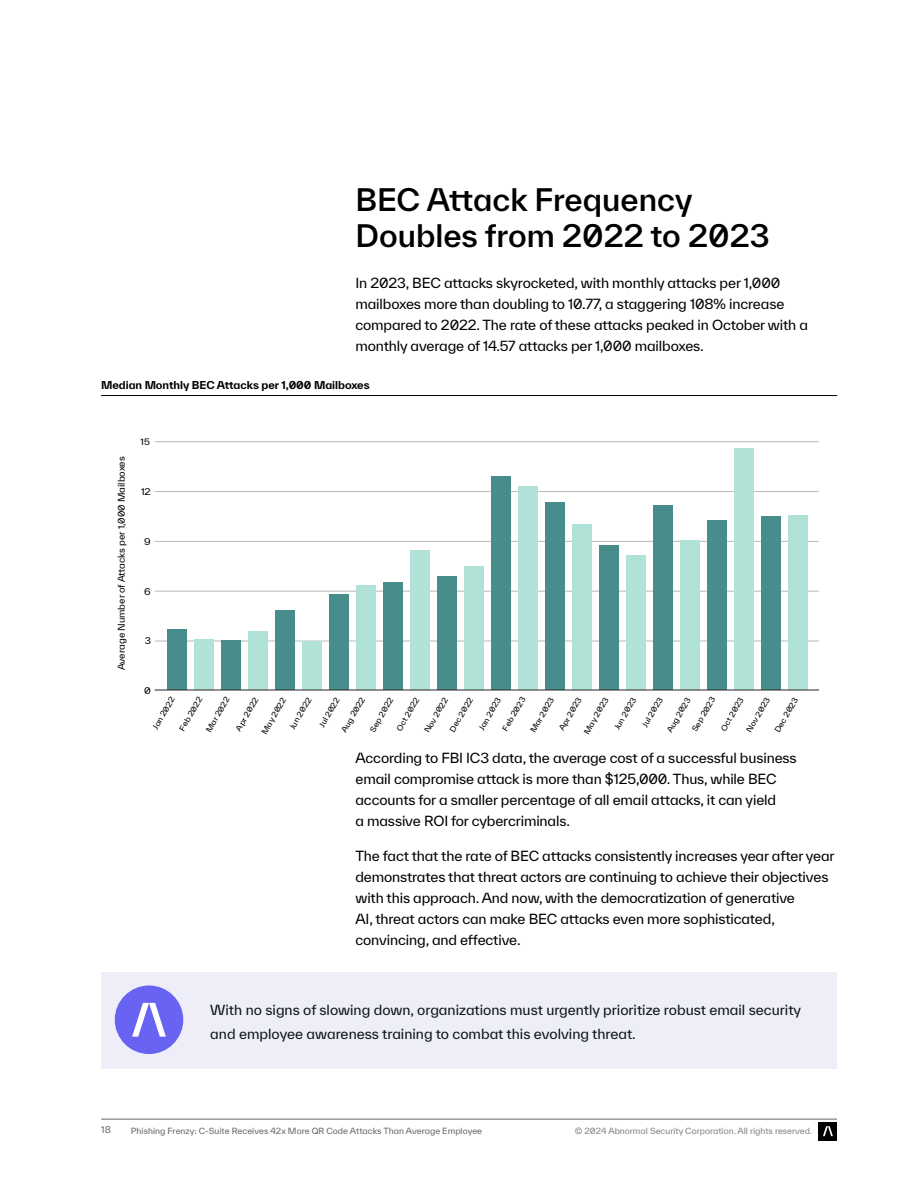
<style>
.page{position:relative;width:918px;height:1188px;background:#fff}
.page>*{position:absolute;margin:0;border:0;box-sizing:border-box;transform-origin:0 0}
.t1{font:500 30px/36px "TWK Everett";color:#000}
.t2{font:13.5px/21px "TWK Everett";letter-spacing:-.01em;color:#000}
.t3{font:13.5px/24px "TWK Everett";color:#0d1418}
.t4{font:700 10.5px "TWK Everett";color:#000}
.t5{font:9px "TWK Everett";color:#000}
.t6{font:9px "TWK Everett";color:#000;scale:1.06 1}
.t7{font:9px "TWK Everett";color:#666}
.t8{font:8.55px "TWK Everett";color:#000;scale:1.06 1}
.t9{font:8.25px "TWK Everett";color:#666}
.t10{font:8.25px "TWK Everett";color:#808285}
.t11{font:7.5px "TWK Everett";color:#000;scale:1.06 1}
</style>
<div class="page">
<hr style="left:101px;top:1119px;width:736px;height:1px;background:#666">
<div style="left:819px;top:1122px;width:18px;height:18px;background:#000"></div>
<svg style="left:823px;top:1126px;width:10px;height:10px"></svg>
<hr style="left:101px;top:395px;width:736px;height:1px;background:#000">
<hr style="left:155px;top:641px;width:664px;height:1px;background:#b7b9ba">
<hr style="left:155px;top:591px;width:664px;height:1px;background:#b7b9ba">
<hr style="left:155px;top:541px;width:664px;height:1px;background:#b7b9ba">
<hr style="left:155px;top:441px;width:664px;height:1px;background:#b7b9ba">
<hr style="left:155px;top:491px;width:664px;height:1px;background:#b7b9ba">
<div style="left:168px;top:630px;width:19px;height:60px;background:#468d8b"></div>
<div style="left:195px;top:640px;width:19px;height:50px;background:#b0e2d8"></div>
<div style="left:222px;top:641px;width:19px;height:49px;background:#468d8b"></div>
<div style="left:249px;top:632px;width:19px;height:58px;background:#b0e2d8"></div>
<div style="left:276px;top:610px;width:19px;height:80px;background:#468d8b"></div>
<div style="left:303px;top:641px;width:19px;height:49px;background:#b0e2d8"></div>
<div style="left:329px;top:595px;width:20px;height:95px;background:#468d8b"></div>
<div style="left:356px;top:585px;width:20px;height:105px;background:#b0e2d8"></div>
<div style="left:383px;top:582px;width:20px;height:108px;background:#468d8b"></div>
<div style="left:410px;top:551px;width:20px;height:139px;background:#b0e2d8"></div>
<div style="left:437px;top:577px;width:20px;height:113px;background:#468d8b"></div>
<div style="left:464px;top:567px;width:20px;height:123px;background:#b0e2d8"></div>
<div style="left:491px;top:477px;width:20px;height:213px;background:#468d8b"></div>
<div style="left:518px;top:487px;width:20px;height:203px;background:#b0e2d8"></div>
<div style="left:545px;top:502px;width:20px;height:188px;background:#468d8b"></div>
<div style="left:572px;top:525px;width:20px;height:165px;background:#b0e2d8"></div>
<div style="left:599px;top:546px;width:20px;height:144px;background:#468d8b"></div>
<div style="left:626px;top:556px;width:20px;height:134px;background:#b0e2d8"></div>
<div style="left:653px;top:506px;width:20px;height:184px;background:#468d8b"></div>
<div style="left:680px;top:541px;width:20px;height:149px;background:#b0e2d8"></div>
<div style="left:707px;top:520px;width:20px;height:170px;background:#468d8b"></div>
<div style="left:734px;top:449px;width:20px;height:241px;background:#b0e2d8"></div>
<div style="left:761px;top:516px;width:20px;height:174px;background:#468d8b"></div>
<div style="left:788px;top:516px;width:20px;height:174px;background:#b0e2d8"></div>
<hr style="left:155px;top:690px;width:664px;height:1px;background:#272223">
<div style="left:101px;top:972px;width:736px;height:96px;background:#eeeef9"></div>
<div style="left:115px;top:986px;width:68px;height:68px;background:#6863f2;border-radius:50%"></div>
<svg style="left:132px;top:1003px;width:34px;height:34px"></svg>
<h1 class="t1" style="left:355px;top:181px;width:416px">BEC Attack Frequency<br>Doubles from 2022 to 2023</h1>
<p class="t2" style="left:355px;top:272px;width:454px">In 2023, BEC attacks skyrocketed, with monthly attacks per 1,000 mailboxes more than doubling to 10.77, a staggering 108% increase compared to 2022. The rate of these attacks peaked in October with a monthly average of 14.57 attacks per 1,000 mailboxes.</p>
<p class="t4" style="left:101px;top:377px;width:270px">Median Monthly BEC Attacks per 1,000 Mailboxes</p>
<p class="t5" style="left:115px;top:670px;width:215px;rotate:-90deg">Average Number of A acks per 1,000 Mailboxes</p>
<p class="t8" style="left:141px;top:436px;width:10px">15</p>
<p class="t6" style="left:141px;top:485px;width:11px">12</p>
<p class="t6" style="left:144px;top:535px;width:8px">9</p>
<p class="t6" style="left:144px;top:585px;width:8px">6</p>
<p class="t6" style="left:145px;top:635px;width:7px">3</p>
<p class="t6" style="left:144px;top:684px;width:8px">0</p>
<p class="t11" style="left:150px;top:726px;width:35px;rotate:-60deg">Jan 2022</p>
<p class="t11" style="left:500px;top:728px;width:37px;rotate:-60deg">Feb 2023</p>
<p class="t11" style="left:177px;top:728px;width:37px;rotate:-60deg">Feb 2022</p>
<p class="t11" style="left:203px;top:729px;width:39px;rotate:-60deg">Mar 2022</p>
<p class="t11" style="left:339px;top:729px;width:38px;rotate:-60deg">Aug 2022</p>
<p class="t11" style="left:689px;top:728px;width:38px;rotate:-60deg">S ep 2023</p>
<p class="t11" style="left:447px;top:729px;width:38px;rotate:-60deg">Dec 2022</p>
<p class="t11" style="left:394px;top:728px;width:37px;rotate:-60deg">O ct 2022</p>
<p class="t11" style="left:287px;top:726px;width:35px;rotate:-60deg">Jun 2022</p>
<p class="t11" style="left:528px;top:729px;width:39px;rotate:-60deg">Mar 2023</p>
<p class="t11" style="left:744px;top:729px;width:38px;rotate:-60deg">Nov 2023</p>
<p class="t11" style="left:582px;top:731px;width:40px;rotate:-60deg">May 2023</p>
<p class="t11" style="left:233px;top:728px;width:37px;rotate:-60deg">Apr 2022</p>
<p class="t11" style="left:557px;top:727px;width:37px;rotate:-60deg">Apr 2023</p>
<p class="t11" style="left:368px;top:729px;width:38px;rotate:-60deg">S ep 2022</p>
<p class="t11" style="left:476px;top:727px;width:35px;rotate:-60deg">Jan 2023</p>
<p class="t11" style="left:718px;top:728px;width:37px;rotate:-60deg">O ct 2023</p>
<p class="t11" style="left:640px;top:724px;width:33px;rotate:-60deg">Jul 2023</p>
<p class="t11" style="left:317px;top:724px;width:33px;rotate:-60deg">Jul 2022</p>
<p class="t11" style="left:612px;top:726px;width:35px;rotate:-60deg">Jun 2023</p>
<p class="t11" style="left:259px;top:731px;width:40px;rotate:-60deg">May 2022</p>
<p class="t11" style="left:772px;top:729px;width:38px;rotate:-60deg">Dec 2023</p>
<p class="t11" style="left:422px;top:729px;width:38px;rotate:-60deg">Nov 2022</p>
<p class="t11" style="left:664px;top:729px;width:38px;rotate:-60deg">Aug 2023</p>
<p class="t2" style="left:355px;top:748px;width:443px">According to FBI IC3 data, the average cost of a successful business email compromise attack is more than $125,000. Thus, while BEC accounts for a smaller percentage of all email attacks, it can yield<br>a massive ROI for cybercriminals.</p>
<p class="t2" style="left:355px;top:845px;width:481px">The fact that the rate of BEC attacks consistently increases year after year demonstrates that threat actors are continuing to achieve their objectives with this approach. And now, with the democratization of generative<br>AI, threat actors can make BEC attacks even more sophisticated, convincing, and effective.</p>
<p class="t3" style="left:210px;top:998px;width:592px">With no signs of slowing down, organizations must urgently prioritize robust email security and employee awareness training to combat this evolving threat.</p>
<p class="t7" style="left:101px;top:1124px;width:11px">18</p>
<p class="t9" style="left:131px;top:1125px;width:353px">Phishing Frenzy: C-Suite Receives 42x More QR Code Attacks Than Average Employee</p>
<p class="t10" style="left:575px;top:1125px;width:239px">© 2024 Abnormal Security Corporation. All rights reserved.</p>
</div>
